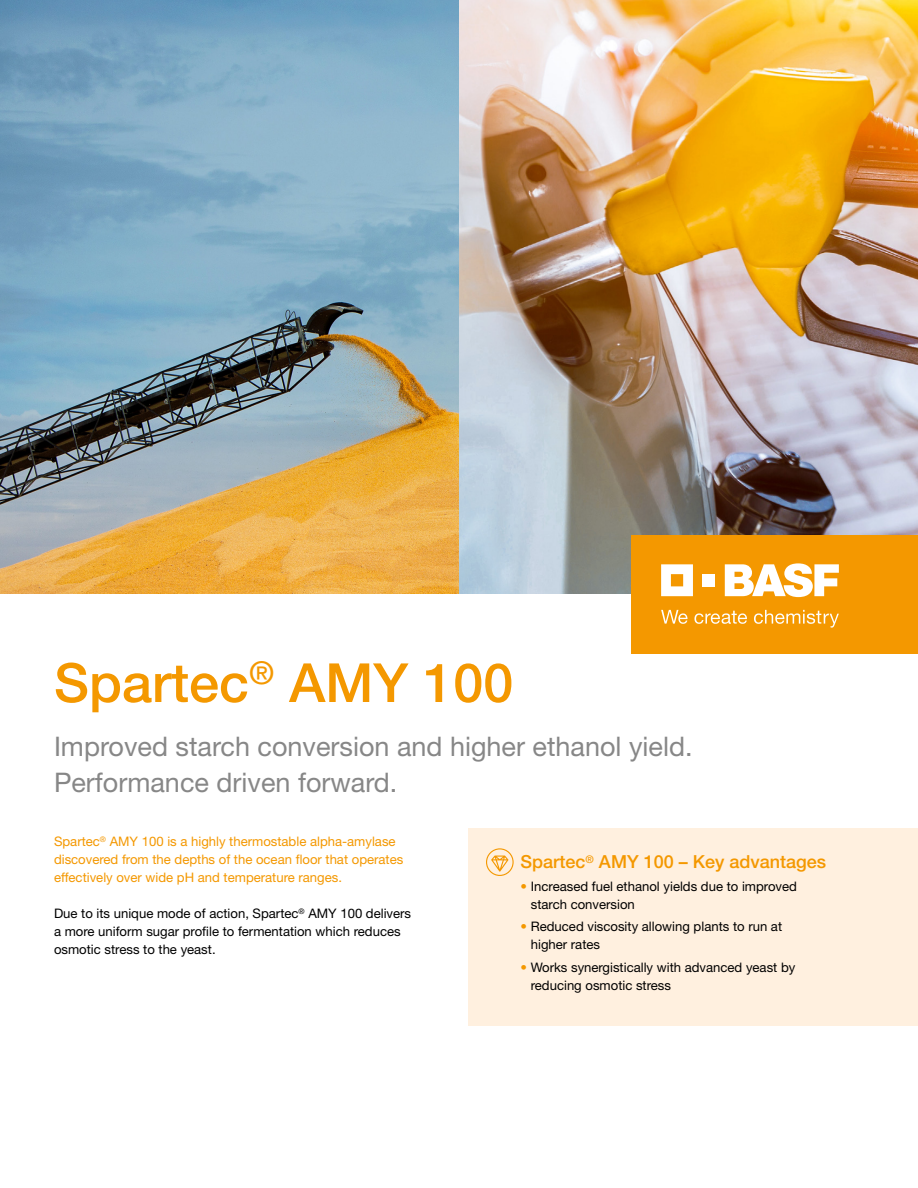
<style>
.page{position:relative;width:918px;height:1188px;background:#fff}
.page>*{position:absolute;margin:0;border:0;box-sizing:border-box;transform-origin:0 0}
.t1{font:500 54px "Helvetica Neue LT Std";color:#f49800}
.t2{font:27px/36px "Helvetica Neue LT Std";color:#878787}
.t3{font:500 18px "Helvetica Neue LT Std";color:#f49800}
.t4{font:13.2px/18px "Helvetica Neue LT Std";color:#000}
.t5{font:13.2px/18px "Helvetica Neue LT Std";color:#f49800}
.s1{font-weight:700;color:#f49800}
</style>
<div class="page">
<img style="left:0;top:0;width:918px;height:594px">
<div style="left:468px;top:828px;width:450px;height:198px;background:#fff0df"></div>
<svg style="left:486px;top:848px;width:28px;height:28px"></svg>
<div style="left:632px;top:535px;width:286px;height:118px;background:#f49800"></div>
<svg style="left:661px;top:564px;width:32px;height:32px"></svg>
<div style="left:703px;top:574px;width:12px;height:12px;background:#fff"></div>
<svg style="left:725px;top:563px;width:114px;height:34px"></svg>
<svg style="left:661px;top:610px;width:27px;height:14px"></svg>
<svg style="left:694px;top:611px;width:53px;height:13px"></svg>
<svg style="left:754px;top:610px;width:85px;height:18px"></svg>
<h1 class="t1" style="left:54px;top:651px;width:461px">Spartec<sup>®</sup> AMY 100</h1>
<h2 class="t2" style="left:54px;top:728px;width:640px">Improved starch conversion and higher ethanol yield.<br>Performance driven forward.</h2>
<p class="t5" style="left:54px;top:832px;width:351px">Spartec<sup>®</sup> AMY 100 is a highly thermostable alpha-amylase discovered from the depths of the ocean floor that operates effectively over wide pH and temperature ranges.</p>
<p class="t4" style="left:54px;top:904px;width:359px">Due to its unique mode of action, Spartec<sup>®</sup> AMY 100 delivers a more uniform sugar profile to fermentation which reduces osmotic stress to the yeast.</p>
<h3 class="t3" style="left:521px;top:851px;width:307px">Spartec<sup>®</sup> AMY 100 – Key advantages</h3>
<p class="t4" style="left:531px;top:877px;width:268px;text-indent:-10px"><span class="s1">•</span> Increased fuel ethanol yields due to improved starch conversion</p>
<p class="t4" style="left:531px;top:918px;width:253px;text-indent:-10px"><span class="s1">•</span> Reduced viscosity allowing plants to run at higher rates</p>
<p class="t4" style="left:531px;top:958px;width:266px;text-indent:-10px"><span class="s1">•</span> Works synergistically with advanced yeast by reducing osmotic stress</p>
</div>
